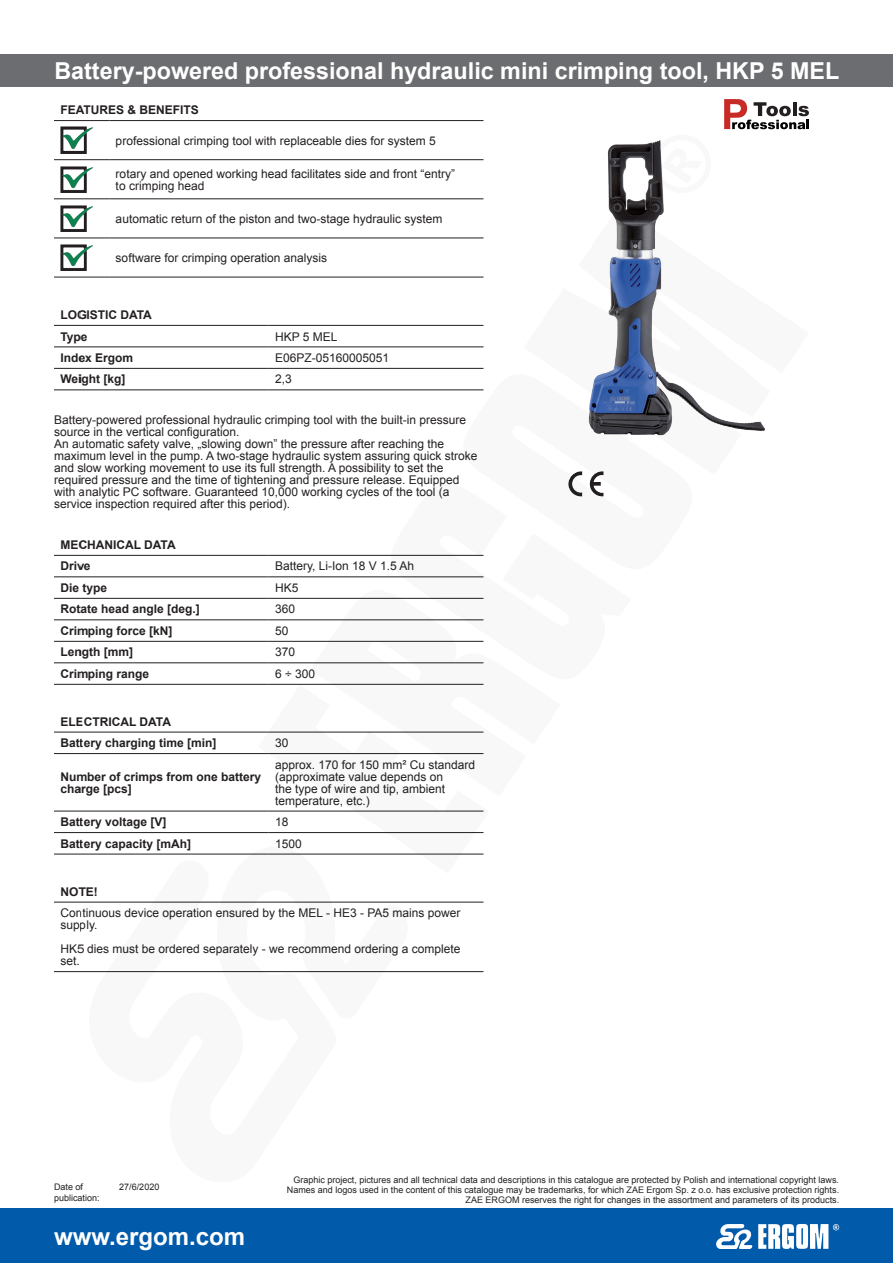
<style>
.page{position:relative;width:893px;height:1263px;background:#fff}
.page>*{position:absolute;margin:0;border:0;box-sizing:border-box;transform-origin:0 0}
.t1{font:700 24px "Arial";color:#fff}
.produkt-nazwa{font:700 23.4px "Arial";color:#fff}
.opis-body{font:12px/12px "Arial";color:#231f20}
.opis-body-bold{font:700 12px/12px "Arial";color:#231f20}
.t2{font:9px/9.8px "Arial";color:#231f20;text-align:right}
</style>
<div class="page">
<div style="left:0;top:1209px;width:893px;height:54px;background:#015aaa"></div>
<svg style="left:716px;top:1224px;width:123px;height:25px"></svg>
<div style="left:0;top:54px;width:893px;height:32px;background:#6c6d70"></div>
<img style="left:608px;top:140px;width:56px;height:66px">
<hr style="left:54px;top:120px;width:55px;height:1px;background:#231f20">
<hr style="left:109px;top:120px;width:374px;height:1px;background:#231f20">
<hr style="left:54px;top:159px;width:55px;height:1px;background:#231f20">
<hr style="left:109px;top:159px;width:374px;height:1px;background:#231f20">
<hr style="left:54px;top:199px;width:55px;height:1px;background:#231f20">
<hr style="left:109px;top:199px;width:374px;height:1px;background:#231f20">
<hr style="left:54px;top:238px;width:55px;height:1px;background:#231f20">
<hr style="left:109px;top:238px;width:374px;height:1px;background:#231f20">
<hr style="left:54px;top:277px;width:55px;height:1px;background:#231f20">
<hr style="left:109px;top:277px;width:374px;height:1px;background:#231f20">
<img style="left:60px;top:127px;width:33px;height:26px">
<img style="left:60px;top:166px;width:33px;height:26px">
<img style="left:60px;top:205px;width:33px;height:27px">
<img style="left:60px;top:244px;width:33px;height:27px">
<hr style="left:54px;top:325px;width:215px;height:1px;background:#231f20">
<hr style="left:269px;top:325px;width:214px;height:1px;background:#231f20">
<hr style="left:54px;top:347px;width:215px;height:1px;background:#231f20">
<hr style="left:269px;top:347px;width:214px;height:1px;background:#231f20">
<hr style="left:54px;top:368px;width:215px;height:1px;background:#231f20">
<hr style="left:269px;top:368px;width:214px;height:1px;background:#231f20">
<hr style="left:54px;top:390px;width:215px;height:1px;background:#231f20">
<hr style="left:269px;top:390px;width:214px;height:1px;background:#231f20">
<hr style="left:54px;top:732px;width:215px;height:1px;background:#231f20">
<hr style="left:54px;top:753px;width:215px;height:1px;background:#231f20">
<hr style="left:54px;top:811px;width:215px;height:1px;background:#231f20">
<hr style="left:54px;top:832px;width:215px;height:1px;background:#231f20">
<hr style="left:54px;top:854px;width:215px;height:1px;background:#231f20">
<hr style="left:54px;top:555px;width:215px;height:1px;background:#231f20">
<hr style="left:269px;top:555px;width:214px;height:1px;background:#231f20">
<hr style="left:54px;top:577px;width:215px;height:1px;background:#231f20">
<hr style="left:269px;top:577px;width:214px;height:1px;background:#231f20">
<hr style="left:54px;top:598px;width:215px;height:1px;background:#231f20">
<hr style="left:269px;top:598px;width:214px;height:1px;background:#231f20">
<hr style="left:54px;top:620px;width:215px;height:1px;background:#231f20">
<hr style="left:269px;top:620px;width:214px;height:1px;background:#231f20">
<hr style="left:54px;top:641px;width:215px;height:1px;background:#231f20">
<hr style="left:269px;top:641px;width:214px;height:1px;background:#231f20">
<hr style="left:54px;top:662px;width:215px;height:1px;background:#231f20">
<hr style="left:269px;top:662px;width:214px;height:1px;background:#231f20">
<hr style="left:54px;top:684px;width:215px;height:1px;background:#231f20">
<hr style="left:54px;top:902px;width:429px;height:1px;background:#231f20">
<hr style="left:54px;top:971px;width:429px;height:1px;background:#231f20">
<svg style="left:724px;top:99px;width:85px;height:30px"></svg>
<svg style="left:608px;top:206px;width:157px;height:225px"></svg>
<svg style="left:258px;top:684px;width:226px;height:171px"></svg>
<svg style="left:310px;top:597px;width:174px;height:199px"></svg>
<svg style="left:389px;top:554px;width:95px;height:137px"></svg>
<svg style="left:463px;top:372px;width:231px;height:209px"></svg>
<svg style="left:80px;top:838px;width:337px;height:135px"></svg>
<p class="produkt-nazwa" style="left:54px;top:55px;width:787px">Battery-powered professional hydraulic mini crimping tool, HKP 5 MEL</p>
<p class="opis-body-bold" style="left:60px;top:104px;width:140px">FEATURES &amp; BENEFITS</p>
<p class="opis-body" style="left:116px;top:134px;width:322px">professional crimping tool with replaceable dies for system 5</p>
<p class="opis-body" style="left:116px;top:168px;width:341px">rotary and opened working head facilitates side and front “entry” to crimping head</p>
<p class="opis-body" style="left:116px;top:213px;width:328px">automatic return of the piston and two-stage hydraulic system</p>
<p class="opis-body" style="left:116px;top:252px;width:213px">software for crimping operation analysis</p>
<p class="opis-body-bold" style="left:60px;top:309px;width:93px">LOGISTIC DATA</p>
<p class="opis-body-bold" style="left:60px;top:331px;width:29px">Type</p>
<p class="opis-body" style="left:275px;top:330px;width:64px">HKP 5 MEL</p>
<p class="opis-body-bold" style="left:60px;top:352px;width:74px">Index Ergom</p>
<p class="opis-body" style="left:275px;top:352px;width:116px">E06PZ-05160005051</p>
<p class="opis-body-bold" style="left:60px;top:374px;width:67px">Weight [kg]</p>
<p class="opis-body" style="left:275px;top:373px;width:18px">2,3</p>
<p class="opis-body" style="left:54px;top:414px;width:414px">Battery-powered professional hydraulic crimping tool with the built-in pressure source in the vertical configuration.</p>
<p class="opis-body" style="left:54px;top:438px;width:425px">An automatic safety valve, „slowing down” the pressure after reaching the maximum level in the pump. A two-stage hydraulic system assuring quick stroke and slow working movement to use its full strength. A possibility to set the required pressure and the time of tightening and pressure release. Equipped with analytic PC software. Guaranteed 10,000 working cycles of the tool (a service inspection required after this period).</p>
<p class="opis-body-bold" style="left:60px;top:539px;width:117px">MECHANICAL DATA</p>
<p class="opis-body-bold" style="left:60px;top:561px;width:32px">Drive</p>
<p class="opis-body" style="left:275px;top:560px;width:141px">Battery, Li-Ion 18 V 1.5 Ah</p>
<p class="opis-body-bold" style="left:60px;top:582px;width:48px">Die type</p>
<p class="opis-body" style="left:275px;top:582px;width:25px">HK5</p>
<p class="opis-body-bold" style="left:60px;top:604px;width:141px">Rotate head angle [deg.]</p>
<p class="opis-body" style="left:275px;top:603px;width:22px">360</p>
<p class="opis-body-bold" style="left:60px;top:625px;width:114px">Crimping force [kN]</p>
<p class="opis-body" style="left:275px;top:625px;width:15px">50</p>
<p class="opis-body-bold" style="left:60px;top:647px;width:74px">Length [mm]</p>
<p class="opis-body" style="left:275px;top:646px;width:22px">370</p>
<p class="opis-body-bold" style="left:60px;top:668px;width:90px">Crimping range</p>
<p class="opis-body" style="left:275px;top:668px;width:41px">6 ÷ 300</p>
<p class="opis-body-bold" style="left:60px;top:716px;width:112px">ELECTRICAL DATA</p>
<p class="opis-body-bold" style="left:60px;top:737px;width:158px">Battery charging time [min]</p>
<p class="opis-body" style="left:275px;top:737px;width:15px">30</p>
<p class="opis-body-bold" style="left:60px;top:771px;width:202px">Number of crimps from one battery charge [pcs]</p>
<p class="opis-body" style="left:275px;top:759px;width:202px">approx. 170 for 150 mm² Cu standard (approximate value depends on<br>the type of wire and tip, ambient temperature, etc.)</p>
<p class="opis-body-bold" style="left:60px;top:816px;width:108px">Battery voltage [V]</p>
<p class="opis-body" style="left:275px;top:816px;width:15px">18</p>
<p class="opis-body-bold" style="left:60px;top:838px;width:132px">Battery capacity [mAh]</p>
<p class="opis-body" style="left:275px;top:837px;width:28px">1500</p>
<p class="opis-body-bold" style="left:60px;top:886px;width:39px">NOTE!</p>
<p class="opis-body" style="left:60px;top:907px;width:402px">Continuous device operation ensured by the MEL - HE3 - PA5 mains power supply.</p>
<p class="opis-body" style="left:60px;top:943px;width:402px">HK5 dies must be ordered separately - we recommend ordering a complete set.</p>
<p class="t2" style="left:54px;top:1182px;width:31px">Date of</p>
<p class="t2" style="left:119px;top:1182px;width:42px">27/6/2020</p>
<p class="t2" style="left:54px;top:1193px;width:47px">publication:</p>
<h1 class="t1" style="left:54px;top:1220px;width:193px">www.ergom.com</h1>
<p class="t2" style="left:287px;top:1175px;width:554px">Graphic project, pictures and all technical data and descriptions in this catalogue are protected by Polish and international copyright laws.<br>Names and logos used in the content of this catalogue may be trademarks, for which ZAE Ergom Sp. z o.o. has exclusive protection rights.<br>ZAE ERGOM reserves the right for changes in the assortment and parameters of its products.</p>
</div>
